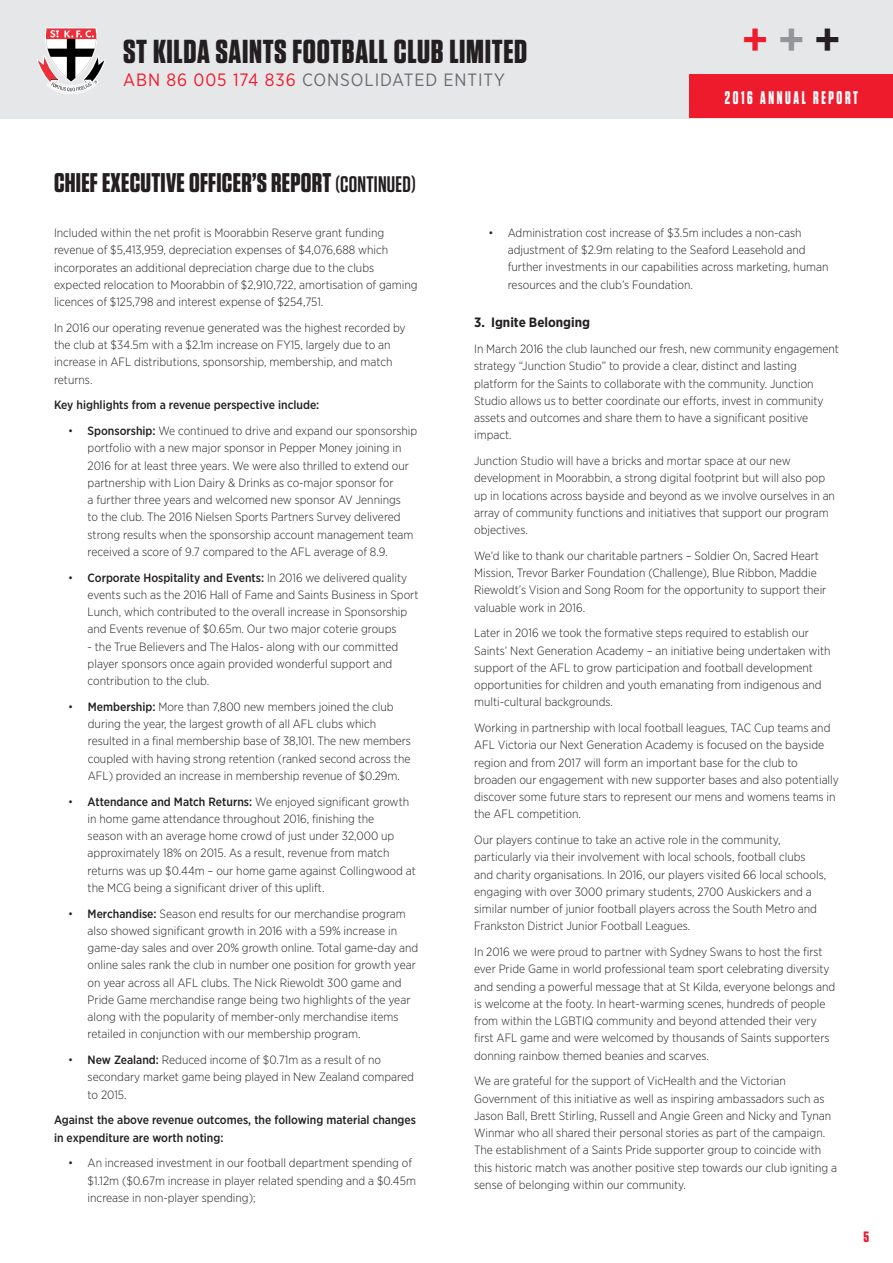
<style>
.page{position:relative;width:893px;height:1263px;background:#fff}
.page>*{position:absolute;margin:0;border:0;box-sizing:border-box;transform-origin:0 0}
.t1{font:500 49.5px "Gotham Narrow";color:#ee1b2d}
.t2{font:700 33.15px "Tungsten";letter-spacing:.02em;color:#231f20}
.t3{font:700 27px "Tungsten";letter-spacing:.01em;color:#231f20}
.t4{font:700 18.3px "Tungsten";letter-spacing:.18em;color:#fff;scale:.8 1}
.t5{font:17.85px "Gotham Narrow";letter-spacing:.05em;color:#6c6d70}
.t6{font:700 15px "Tungsten";color:#ee1b2d}
.t7{font:700 13.5px "Gotham Narrow";color:#231f20}
.t8{font:300 12px/17.2px "Gotham Narrow";color:#231f20}
.t9{font:500 12px/17.2px "Gotham Narrow";color:#231f20}
.s1{color:#ee1b2d}
.s2{color:#939598}
.s3{color:#231f20}
.s4{font-weight:600;font-size:22.5px}
.s5{font-weight:500}
</style>
<div class="page">
<div style="left:0;top:0;width:893px;height:119px;background:#e6e7e9"></div>
<svg style="left:37px;top:27px;width:68px;height:67px"></svg>
<div style="left:690px;top:74px;width:203px;height:44px;background:#ee1b2d"></div>
<h2 class="t2" style="left:123px;top:34px;width:406px">ST KILDA SAINTS FOOTBALL CLUB LIMITED</h2>
<h3 class="t5" style="left:123px;top:68px;width:383px"><span class="s1">ABN 86 005 174 836</span> CONSOLIDATED ENTITY</h3>
<h1 class="t1" style="left:742px;top:8px;width:101px">+<span class="s2">+</span> <span class="s3">+</span></h1>
<h3 class="t4" style="left:725px;top:88px;width:168px">2016 ANNUAL REPORT</h3>
<h3 class="t3" style="left:54px;top:168px;width:363px">CHIEF EXECUTIVE OFFICER’S REPORT <span class="s4">(CONTINUED)</span></h3>
<p class="t8" style="left:54px;top:224px;width:365px">Included within the net profit is Moorabbin Reserve grant funding revenue of $5,413,959, depreciation expenses of $4,076,688 which incorporates an additional depreciation charge due to the clubs expected relocation to Moorabbin of $2,910,722, amortisation of gaming licences of $125,798 and interest expense of $254,751.</p>
<p class="t8" style="left:54px;top:319px;width:353px">In 2016 our operating revenue generated was the highest recorded by the club at $34.5m with a $2.1m increase on FY15, largely due to an increase in AFL distributions, sponsorship, membership, and match returns.</p>
<p class="t9" style="left:54px;top:396px;width:267px">Key highlights from a revenue perspective include:</p>
<p class="t8" style="left:88px;top:422px;width:331px;text-indent:-19px">• <span class="s5">Sponsorship:</span> We continued to drive and expand our sponsorship portfolio with a new major sponsor in Pepper Money joining in 2016 for at least three years. We were also thrilled to extend our partnership with Lion Dairy &amp; Drinks as co-major sponsor for<br>a further three years and welcomed new sponsor AV Jennings<br>to the club. The 2016 Nielsen Sports Partners Survey delivered strong results when the sponsorship account management team received a score of 9.7 compared to the AFL average of 8.9.</p>
<p class="t8" style="left:88px;top:568px;width:332px;text-indent:-19px">• <span class="s5">Corporate Hospitality and Events:</span> In 2016 we delivered quality events such as the 2016 Hall of Fame and Saints Business in Sport Lunch, which contributed to the overall increase in Sponsorship and Events revenue of $0.65m. Our two major coterie groups</p>
<p class="t8" style="left:88px;top:637px;width:312px">- the True Believers and The Halos- along with our committed player sponsors once again provided wonderful support and contribution to the club.</p>
<p class="t8" style="left:88px;top:698px;width:325px;text-indent:-20px">• <span class="s5">Membership:</span> More than 7,800 new members joined the club during the year, the largest growth of all AFL clubs which resulted in a final membership base of 38,101. The new members coupled with having strong retention (ranked second across the AFL) provided an increase in membership revenue of $0.29m.</p>
<p class="t8" style="left:88px;top:792px;width:330px;text-indent:-19px">• <span class="s5">Attendance and Match Returns:</span> We enjoyed significant growth in home game attendance throughout 2016, finishing the<br>season with an average home crowd of just under 32,000 up approximately 18% on 2015. As a result, revenue from match returns was up $0.44m – our home game against Collingwood at the MCG being a significant driver of this uplift.</p>
<p class="t8" style="left:88px;top:904px;width:332px;text-indent:-19px">• <span class="s5">Merchandise:</span> Season end results for our merchandise program also showed significant growth in 2016 with a 59% increase in game-day sales and over 20% growth online. Total game-day and online sales rank the club in number one position for growth year on year across all AFL clubs. The Nick Riewoldt 300 game and Pride Game merchandise range being two highlights of the year along with the popularity of member-only merchandise items retailed in conjunction with our membership program.</p>
<p class="t8" style="left:88px;top:1051px;width:328px;text-indent:-19px">• <span class="s5">New Zealand:</span> Reduced income of $0.71m as a result of no secondary market game being played in New Zealand compared to 2015.</p>
<p class="t9" style="left:54px;top:1111px;width:364px">Against the above revenue outcomes, the following material changes in expenditure are worth noting:</p>
<p class="t8" style="left:88px;top:1154px;width:330px;text-indent:-19px">• An increased investment in our football department spending of $1.12m ($0.67m increase in player related spending and a $0.45m increase in non-player spending);</p>
<p class="t8" style="left:508px;top:224px;width:322px;text-indent:-19px">• Administration cost increase of $3.5m includes a non-cash adjustment of $2.9m relating to the Seaford Leasehold and further investments in our capabilities across marketing, human resources and the club’s Foundation.</p>
<p class="t7" style="left:474px;top:314px;width:118px">3. Ignite Belonging</p>
<p class="t8" style="left:474px;top:340px;width:366px">In March 2016 the club launched our fresh, new community engagement strategy “Junction Studio” to provide a clear, distinct and lasting platform for the Saints to collaborate with the community. Junction Studio allows us to better coordinate our efforts, invest in community assets and outcomes and share them to have a significant positive impact.</p>
<p class="t8" style="left:474px;top:452px;width:362px">Junction Studio will have a bricks and mortar space at our new development in Moorabbin, a strong digital footprint but will also pop up in locations across bayside and beyond as we involve ourselves in an array of community functions and initiatives that support our program objectives.</p>
<p class="t8" style="left:474px;top:547px;width:354px">We’d like to thank our charitable partners – Soldier On, Sacred Heart Mission, Trevor Barker Foundation (Challenge), Blue Ribbon, Maddie Riewoldt’s Vision and Song Room for the opportunity to support their valuable work in 2016.</p>
<p class="t8" style="left:474px;top:624px;width:358px">Later in 2016 we took the formative steps required to establish our Saints’ Next Generation Academy – an initiative being undertaken with support of the AFL to grow participation and football development opportunities for children and youth emanating from indigenous and multi-cultural backgrounds.</p>
<p class="t8" style="left:474px;top:719px;width:366px">Working in partnership with local football leagues, TAC Cup teams and AFL Victoria our Next Generation Academy is focused on the bayside region and from 2017 will form an important base for the club to broaden our engagement with new supporter bases and also potentially discover some future stars to represent our mens and womens teams in the AFL competition.</p>
<p class="t8" style="left:474px;top:831px;width:354px">Our players continue to take an active role in the community, particularly via their involvement with local schools, football clubs and charity organisations. In 2016, our players visited 66 local schools, engaging with over 3000 primary students, 2700 Auskickers and a similar number of junior football players across the South Metro and Frankston District Junior Football Leagues.</p>
<p class="t8" style="left:474px;top:943px;width:363px">In 2016 we were proud to partner with Sydney Swans to host the first ever Pride Game in world professional team sport celebrating diversity and sending a powerful message that at St Kilda, everyone belongs and is welcome at the footy. In heart-warming scenes, hundreds of people from within the LGBTIQ community and beyond attended their very first AFL game and were welcomed by thousands of Saints supporters donning rainbow themed beanies and scarves.</p>
<p class="t8" style="left:474px;top:1072px;width:364px">We are grateful for the support of VicHealth and the Victorian Government of this initiative as well as inspiring ambassadors such as Jason Ball, Brett Stirling, Russell and Angie Green and Nicky and Tynan Winmar who all shared their personal stories as part of the campaign.<br>The establishment of a Saints Pride supporter group to coincide with this historic match was another positive step towards our club igniting a sense of belonging within our community.</p>
<p class="t6" style="left:864px;top:1229px;width:7px">5</p>
</div>
